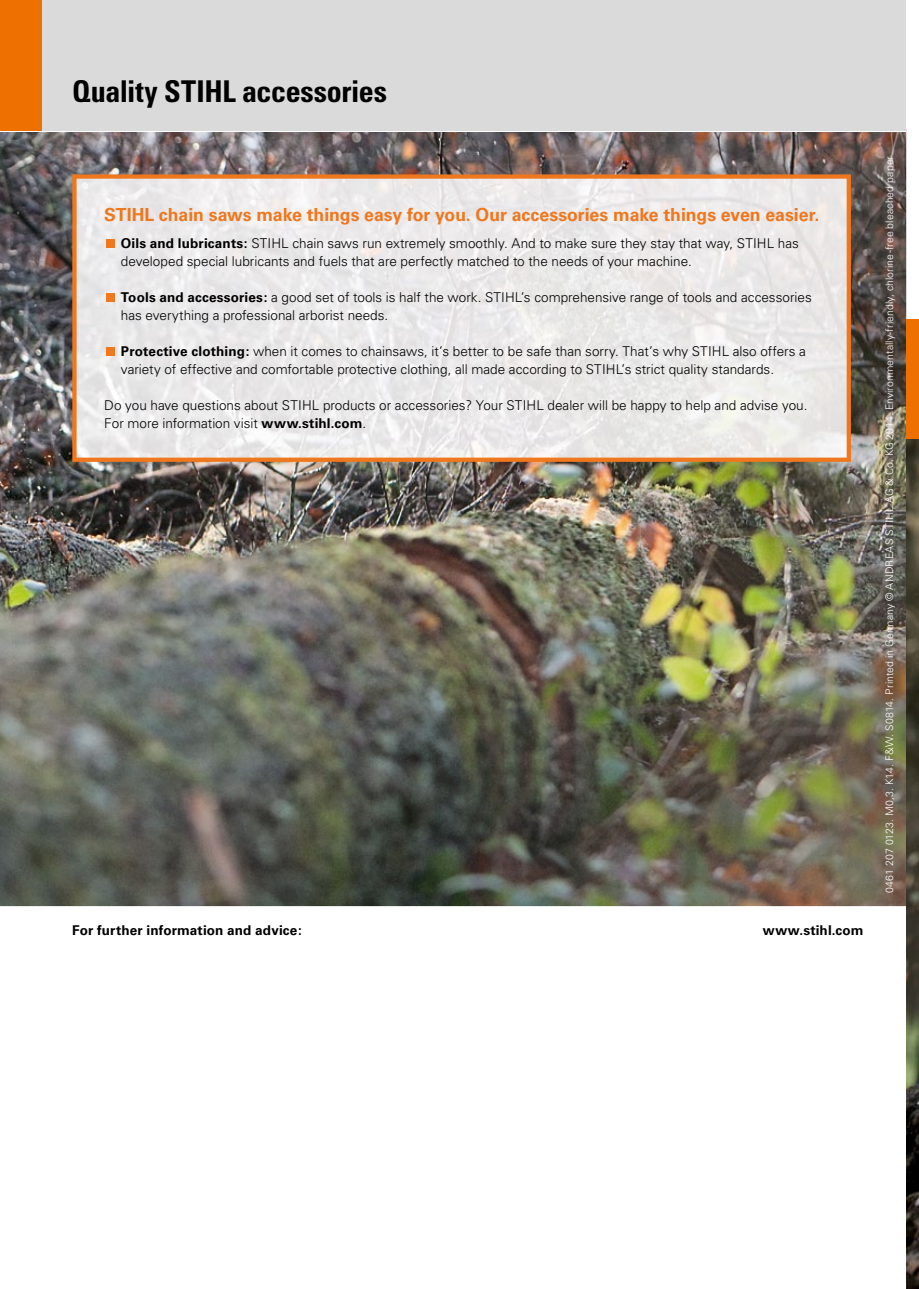
<style>
.page{position:relative;width:919px;height:1289px;background:#fff}
.page>*{position:absolute;margin:0;border:0;box-sizing:border-box;transform-origin:0 0}
.t1{font:700 condensed 30px "Univers";letter-spacing:-.01em;color:#000}
.t2{font:700 18px "Univers";color:#ef771d}
.t3{font:300 13.5px/18px "Univers";color:#000}
.t4{font:700 13.5px "Univers";letter-spacing:.01em;color:#000}
.t5{font:300 10.5px "Univers";letter-spacing:.01em;color:#fff}
.s1{font-weight:700}
</style>
<div class="page">
<img style="left:0;top:132px;width:906px;height:774px">
<img style="left:906px;top:438px;width:12px;height:850px">
<div style="left:906px;top:319px;width:12px;height:119px;background:#ee7100"></div>
<div style="left:0;top:0;width:43px;height:132px;background:#ee7100"></div>
<div style="left:43px;top:0;width:863px;height:132px;background:#dadada"></div>
<hr style="left:0;top:131px;width:43px;height:1px;background:#fff">
<hr style="left:43px;top:131px;width:863px;height:1px;background:#fff">
<svg style="left:72px;top:174px;width:778px;height:288px;fill:#eae8e9"></svg>
<h1 class="t1" style="left:72px;top:73px;width:316px">Quality STIHL accessories</h1>
<h2 class="t2" style="left:104px;top:204px;width:716px">STIHL chain saws make things easy for you. Our accessories make things even easier.</h2>
<p class="t3" style="left:121px;top:234px;width:679px"><span class="s1">Oils and lubricants:</span> STIHL chain saws run extremely smoothly. And to make sure they stay that way, STIHL has developed special lubricants and fuels that are perfectly matched to the needs of your machine.</p>
<p class="t3" style="left:121px;top:288px;width:692px"><span class="s1">Tools and accessories:</span> a good set of tools is half the work. STIHL’s comprehensive range of tools and accessories has everything a professional arborist needs.</p>
<p class="t3" style="left:121px;top:342px;width:686px"><span class="s1">Protective clothing:</span> when it comes to chainsaws, it’s better to be safe than sorry. That’s why STIHL also offers a variety of effective and comfortable protective clothing, all made according to STIHL’s strict quality standards.</p>
<p class="t3" style="left:104px;top:396px;width:704px">Do you have questions about STIHL products or accessories? Your STIHL dealer will be happy to help and advise you.<br>For more information visit <span class="s1">www.stihl.com</span>.</p>
<p class="t4" style="left:72px;top:922px;width:231px">For further information and advice:</p>
<p class="t4" style="left:762px;top:922px;width:102px">www.stihl.com</p>
<p class="t5" style="left:883px;top:893px;width:738px;rotate:-90deg">0461 207 0123. M0,3. K14. F&amp;W. S0814. Printed in Germany © ANDREAS STIHL AG &amp; Co. KG 2014. Environmentally-friendly, chlorine-free bleached paper</p>
</div>
